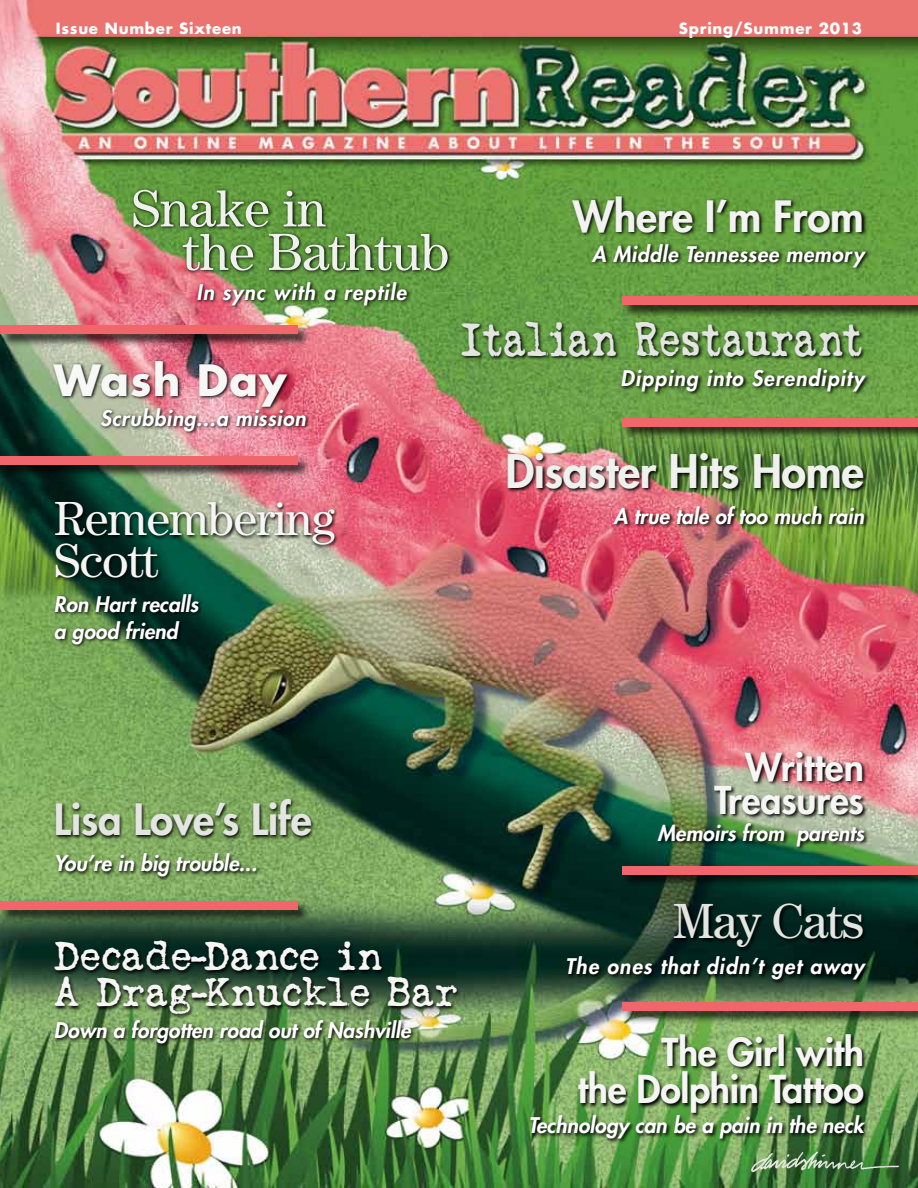
<style>
.page{position:relative;width:918px;height:1188px;background:#fff}
.page>*{position:absolute;margin:0;border:0;box-sizing:border-box;transform-origin:0 0}
.t1{font:52.5px/43.5px "Century";letter-spacing:-.005em;color:#eff1ed}
.t2{font:49.5px "Century";letter-spacing:-.025em;color:#e3e6e0}
.t3{font:48px "Love Letter Typewriter";letter-spacing:-.05em;color:#e3e6e0;scale:.85 1}
.t4{font:48px/42px "Century";letter-spacing:-.025em;color:#f5f5f3}
.t5{font:800 45px "Futura";letter-spacing:-.01em;color:#eff1ed}
.t6{font:800 42px "Futura";letter-spacing:-.005em;color:#e3e6e0}
.t7{font:800 42px "Futura";letter-spacing:-.005em;color:#f2f3f0}
.t8{font:700 42px "Futura";letter-spacing:.025em;color:#f7f8f6}
.t9{font:40.5px/36px "Love Letter Typewriter";letter-spacing:-.04em;color:#f5f5f3}
.t10{font:800 37.5px/33px "Futura";letter-spacing:-.01em;color:#f5f5f3;text-align:right}
.t11{font:italic 800 21px/27px "Futura";color:#fff}
.t12{font:italic 800 21px "Futura";letter-spacing:.05em;color:#fff}
.t13{font:italic 800 21px "Futura";letter-spacing:.025em;color:#fff}
.t14{font:700 15px "Futura";letter-spacing:.05em;color:#fff}
</style>
<div class="page">
<img style="left:0;top:0;width:918px;height:1188px">
<div style="left:0;top:324px;width:311px;height:23px;background:#000;opacity:.75"></div>
<div style="left:0;top:325px;width:297px;height:9px;background:#f1666a"></div>
<div style="left:621px;top:295px;width:297px;height:24px;background:#000;opacity:.75"></div>
<div style="left:622px;top:296px;width:296px;height:9px;background:#f1666a"></div>
<img style="left:460px;top:195px;width:411px;height:949px">
<img style="left:51px;top:188px;width:409px;height:860px">
<img style="left:740px;top:1145px;width:162px;height:32px">
<div style="left:0;top:455px;width:311px;height:23px;background:#000;opacity:.75"></div>
<div style="left:0;top:456px;width:297px;height:9px;background:#f1666a"></div>
<div style="left:621px;top:417px;width:297px;height:23px;background:#000;opacity:.75"></div>
<div style="left:622px;top:418px;width:296px;height:9px;background:#f1666a"></div>
<div style="left:0;top:900px;width:311px;height:23px;background:#000;opacity:.75"></div>
<div style="left:0;top:901px;width:297px;height:9px;background:#f1666a"></div>
<div style="left:621px;top:865px;width:297px;height:23px;background:#000;opacity:.75"></div>
<div style="left:622px;top:866px;width:296px;height:9px;background:#f1666a"></div>
<div style="left:621px;top:1001px;width:297px;height:23px;background:#000;opacity:.75"></div>
<div style="left:622px;top:1002px;width:296px;height:9px;background:#f1666a"></div>
<p class="t14" style="left:56px;top:18px;width:188px">Issue Number Sixteen</p>
<p class="t14" style="left:679px;top:18px;width:185px">Spring/Summer 2013</p>
<h1 class="t1" style="left:183px;top:186px;width:269px;text-indent:-51px">Snake in<br>the Bathtub</h1>
<p class="t12" style="left:196px;top:278px;width:212px">In sync with a reptile</p>
<h3 class="t8" style="left:54px;top:351px;width:234px">Wash Day</h3>
<p class="t13" style="left:100px;top:404px;width:207px">Scrubbing...a mission</p>
<h3 class="t4" style="left:54px;top:497px;width:283px">Remembering<br>Scott</h3>
<p class="t11" style="left:54px;top:590px;width:146px">Ron Hart recalls a good friend</p>
<h3 class="t7" style="left:573px;top:188px;width:293px">Where I’m From</h3>
<p class="t13" style="left:592px;top:240px;width:274px">A Middle Tennessee memory</p>
<h3 class="t3" style="left:458px;top:319px;width:479px">Italian Restaurant</h3>
<p class="t12" style="left:621px;top:365px;width:245px">Dipping into Serendipity</p>
<h3 class="t5" style="left:505px;top:442px;width:360px">Disaster Hits Home</h3>
<p class="t11" style="left:613px;top:503px;width:252px">A true tale of too much rain</p>
<h3 class="t6" style="left:54px;top:792px;width:259px">Lisa Love’s Life</h3>
<p class="t11" style="left:54px;top:850px;width:205px">You’re in big trouble...</p>
<h3 class="t10" style="left:714px;top:750px;width:151px">Written<br>Treasures</h3>
<p class="t11" style="left:658px;top:819px;width:208px">Memoirs from parents</p>
<h3 class="t9" style="left:54px;top:940px;width:407px">Decade-Dance in<br>A Drag-Knuckle Bar</h3>
<p class="t11" style="left:54px;top:1016px;width:358px">Down a forgotten road out of Nashville</p>
<h2 class="t2" style="left:673px;top:893px;width:192px">May Cats</h2>
<p class="t12" style="left:565px;top:953px;width:300px">The ones that didn’t get away</p>
<h3 class="t10" style="left:578px;top:1033px;width:288px;line-height:37.5px">The Girl with<br>the Dolphin Tattoo</h3>
<p class="t11" style="left:529px;top:1112px;width:337px">Technology can be a pain in the neck</p>
</div>
